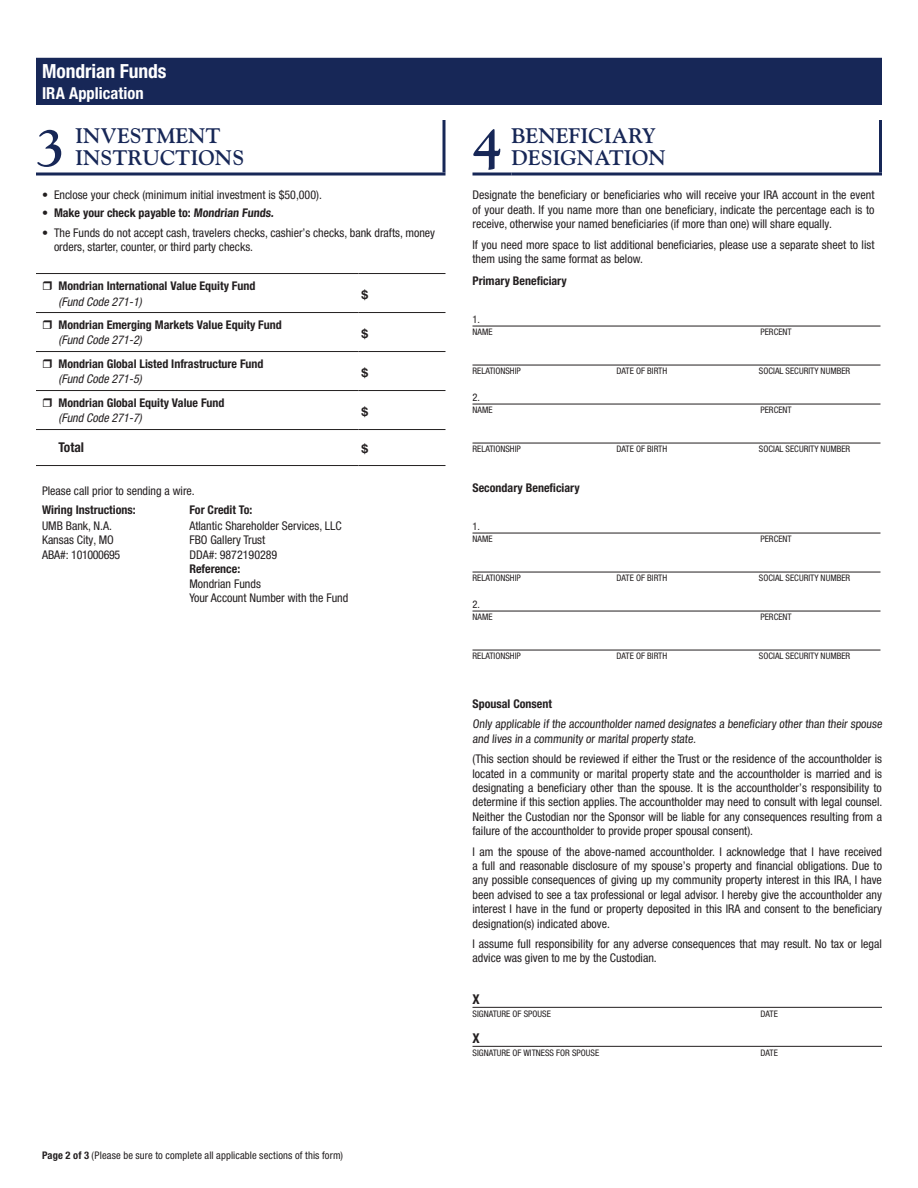
<style>
.page{position:relative;width:918px;height:1188px;background:#fff}
.page>*{position:absolute;margin:0;border:0;box-sizing:border-box;transform-origin:0 0}
.t1{font:700 54px "Goudy Std";color:#172757}
.t2{font:700 21px/22.5px "Goudy Std";color:#172757}
.t3{font:700 condensed 19.5px "Helvetica Neue LT Pro";color:#fff}
.t4{font:700 condensed 16.5px "Helvetica Neue LT Pro";color:#fff}
.t5{font:700 condensed 13.5px "Helvetica Neue LT Pro";color:#231f20}
.t6{font:condensed 12px/14.4px "Helvetica Neue LT Pro";color:#231f20}
.t7{font:700 condensed 12px "Helvetica Neue LT Pro";color:#231f20}
.t8{font:italic condensed 12px "Helvetica Neue LT Pro";color:#231f20}
.t9{font:condensed 12px "Helvetica Neue LT Pro";letter-spacing:-.03em;color:#231f20}
.t10{font:700 12px "Helvetica Neue LT Std";color:#231f20}
.t11{font:condensed 10.5px "Helvetica Neue LT Pro";letter-spacing:.015em;color:#231f20}
.t12{font:condensed 9px "Helvetica Neue LT Pro";color:#231f20}
.s1{font-family:"Helvetica Neue LT Std";font-stretch:normal}
.s2{font-weight:700}
</style>
<div class="page">
<hr style="left:472px;top:326px;width:408px;height:1px;background:#231f20">
<hr style="left:472px;top:404px;width:408px;height:1px;background:#231f20">
<hr style="left:472px;top:533px;width:408px;height:1px;background:#231f20">
<hr style="left:472px;top:611px;width:408px;height:1px;background:#231f20">
<hr style="left:472px;top:365px;width:408px;height:1px;background:#231f20">
<hr style="left:472px;top:443px;width:408px;height:1px;background:#231f20">
<hr style="left:472px;top:572px;width:408px;height:1px;background:#231f20">
<hr style="left:472px;top:650px;width:408px;height:1px;background:#231f20">
<hr style="left:472px;top:1007px;width:410px;height:1px;background:#231f20">
<hr style="left:472px;top:1046px;width:410px;height:1px;background:#231f20">
<svg style="left:472px;top:172px;width:40px;height:4px"></svg>
<hr style="left:879px;top:120px;width:3px;height:52px;background:#172757">
<svg style="left:512px;top:172px;width:370px;height:4px"></svg>
<div style="left:36px;top:58px;width:846px;height:47px;background:#172757"></div>
<svg style="left:442px;top:120px;width:4px;height:52px"></svg>
<svg style="left:36px;top:172px;width:39px;height:4px"></svg>
<svg style="left:75px;top:172px;width:371px;height:4px"></svg>
<hr style="left:36px;top:273px;width:322px;height:1px;background:#231f20">
<hr style="left:358px;top:273px;width:88px;height:1px;background:#231f20">
<hr style="left:36px;top:312px;width:322px;height:1px;background:#231f20">
<hr style="left:358px;top:312px;width:88px;height:1px;background:#231f20">
<hr style="left:36px;top:351px;width:322px;height:1px;background:#231f20">
<hr style="left:358px;top:351px;width:88px;height:1px;background:#231f20">
<hr style="left:36px;top:390px;width:322px;height:1px;background:#231f20">
<hr style="left:358px;top:390px;width:88px;height:1px;background:#231f20">
<hr style="left:36px;top:429px;width:322px;height:1px;background:#231f20">
<hr style="left:358px;top:429px;width:88px;height:1px;background:#231f20">
<hr style="left:36px;top:465px;width:322px;height:1px;background:#231f20">
<hr style="left:358px;top:465px;width:88px;height:1px;background:#231f20">
<h3 class="t3" style="left:42px;top:59px;width:126px">Mondrian Funds</h3>
<h3 class="t4" style="left:42px;top:83px;width:103px">IRA Application</h3>
<h1 class="t1" style="left:36px;top:115px;width:32px">3</h1>
<h2 class="t2" style="left:75px;top:124px;width:171px">INVESTMENT<br>INSTRUCTIONS</h2>
<p class="t6" style="left:42px;top:188px;width:281px"><span class="s1">•</span> Enclose your check (minimum initial investment is $50,000).</p>
<p class="t7" style="left:42px;top:206px;width:235px"><span class="s1">•</span> Make your check payable to: Mondrian Funds.</p>
<p class="t6" style="left:54px;top:226px;width:383px;text-indent:-12px"><span class="s1">•</span> The Funds do not accept cash, travelers checks, cashier’s checks, bank drafts, money orders, starter, counter, or third party checks.</p>
<p class="t7" style="left:58px;top:278px;width:198px">Mondrian International Value Equity Fund</p>
<p class="t8" style="left:58px;top:294px;width:85px">(Fund Code 271-1)</p>
<p class="t10" style="left:362px;top:287px;width:8px">$</p>
<p class="t7" style="left:58px;top:318px;width:225px">Mondrian Emerging Markets Value Equity Fund</p>
<p class="t8" style="left:58px;top:333px;width:85px">(Fund Code 271-2)</p>
<p class="t7" style="left:58px;top:357px;width:207px">Mondrian Global Listed Infrastructure Fund</p>
<p class="t8" style="left:58px;top:372px;width:85px">(Fund Code 271-5)</p>
<p class="t7" style="left:58px;top:396px;width:168px">Mondrian Global Equity Value Fund</p>
<p class="t8" style="left:58px;top:411px;width:85px">(Fund Code 271-7)</p>
<p class="t10" style="left:362px;top:326px;width:8px">$</p>
<p class="t10" style="left:362px;top:365px;width:8px">$</p>
<p class="t10" style="left:362px;top:404px;width:8px">$</p>
<p class="t5" style="left:58px;top:439px;width:27px">Total</p>
<p class="t10" style="left:362px;top:442px;width:8px">$</p>
<p class="t6" style="left:42px;top:483px;width:154px">Please call prior to sending a wire.</p>
<p class="t7" style="left:42px;top:502px;width:95px">Wiring Instructions:</p>
<p class="t7" style="left:189px;top:502px;width:65px">For Credit To:</p>
<p class="t6" style="left:42px;top:518px;width:71px">UMB Bank, N.A.</p>
<p class="t6" style="left:189px;top:518px;width:154px">Atlantic Shareholder Services, LLC</p>
<p class="t6" style="left:42px;top:533px;width:73px">Kansas City, MO</p>
<p class="t6" style="left:189px;top:533px;width:77px">FBO Gallery Trust</p>
<p class="t9" style="left:42px;top:548px;width:80px">ABA#: 101000695</p>
<p class="t6" style="left:189px;top:547px;width:90px">DDA#: 9872190289</p>
<p class="t7" style="left:189px;top:562px;width:52px">Reference:</p>
<p class="t6" style="left:189px;top:576px;width:161px">Mondrian Funds<br>Your Account Number with the Fund</p>
<h1 class="t1" style="left:472px;top:115px;width:32px">4</h1>
<h2 class="t2" style="left:512px;top:124px;width:156px">BENEFICIARY<br>DESIGNATION</h2>
<p class="t6" style="left:472px;top:188px;width:404px;text-align:justify">Designate the beneficiary or beneficiaries who will receive your IRA account in the event of your death. If you name more than one beneficiary, indicate the percentage each is to receive, otherwise your named beneficiaries (if more than one) will share equally.</p>
<p class="t6" style="left:472px;top:237px;width:404px">If you need more space to list additional beneficiaries, please use a separate sheet to list them using the same format as below.</p>
<p class="t7" style="left:472px;top:274px;width:96px">Primary Beneficiary</p>
<p class="t11" style="left:472px;top:313px;width:9px">1.</p>
<p class="t12" style="left:472px;top:327px;width:22px">NAME</p>
<p class="t12" style="left:760px;top:327px;width:33px">PERCENT</p>
<p class="t12" style="left:472px;top:366px;width:50px">RELATIONSHIP</p>
<p class="t12" style="left:616px;top:366px;width:52px">DATE OF BIRTH</p>
<p class="t12" style="left:759px;top:366px;width:93px">SOCIAL SECURITY NUMBER</p>
<p class="t11" style="left:472px;top:391px;width:9px">2.</p>
<p class="t12" style="left:472px;top:405px;width:22px">NAME</p>
<p class="t12" style="left:760px;top:405px;width:33px">PERCENT</p>
<p class="t12" style="left:472px;top:444px;width:50px">RELATIONSHIP</p>
<p class="t12" style="left:616px;top:444px;width:52px">DATE OF BIRTH</p>
<p class="t12" style="left:759px;top:444px;width:93px">SOCIAL SECURITY NUMBER</p>
<p class="t7" style="left:472px;top:481px;width:109px">Secondary Beneficiary</p>
<p class="t11" style="left:472px;top:520px;width:9px">1.</p>
<p class="t12" style="left:472px;top:534px;width:22px">NAME</p>
<p class="t12" style="left:760px;top:534px;width:33px">PERCENT</p>
<p class="t12" style="left:472px;top:573px;width:50px">RELATIONSHIP</p>
<p class="t12" style="left:616px;top:573px;width:52px">DATE OF BIRTH</p>
<p class="t12" style="left:759px;top:573px;width:93px">SOCIAL SECURITY NUMBER</p>
<p class="t11" style="left:472px;top:598px;width:9px">2.</p>
<p class="t12" style="left:472px;top:612px;width:22px">NAME</p>
<p class="t12" style="left:760px;top:612px;width:33px">PERCENT</p>
<p class="t12" style="left:472px;top:651px;width:50px">RELATIONSHIP</p>
<p class="t12" style="left:616px;top:651px;width:52px">DATE OF BIRTH</p>
<p class="t12" style="left:759px;top:651px;width:93px">SOCIAL SECURITY NUMBER</p>
<p class="t7" style="left:472px;top:696px;width:81px">Spousal Consent</p>
<p class="t6" style="left:472px;top:717px;width:413px">Only applicable if the accountholder named designates a beneficiary other than their spouse and lives in a community or marital property state.</p>
<p class="t6" style="left:472px;top:752px;width:411px;text-align:justify">(This section should be reviewed if either the Trust or the residence of the accountholder is located in a community or marital property state and the accountholder is married and is designating a beneficiary other than the spouse. It is the accountholder’s responsibility to determine if this section applies. The accountholder may need to consult with legal counsel.<br>Neither the Custodian nor the Sponsor will be liable for any consequences resulting from a failure of the accountholder to provide proper spousal consent).</p>
<p class="t6" style="left:472px;top:844px;width:411px;text-align:justify">I am the spouse of the above‑named accountholder. I acknowledge that I have received a full and reasonable disclosure of my spouse’s property and financial obligations. Due to any possible consequences of giving up my community property interest in this IRA, I have been advised to see a tax professional or legal advisor. I hereby give the accountholder any interest I have in the fund or property deposited in this IRA and consent to the beneficiary designation(s) indicated above.</p>
<p class="t6" style="left:472px;top:936px;width:411px">I assume full responsibility for any adverse consequences that may result. No tax or legal advice was given to me by the Custodian.</p>
<p class="t5" style="left:472px;top:991px;width:9px">X</p>
<p class="t12" style="left:472px;top:1008px;width:80px">SIGNATURE OF SPOUSE</p>
<p class="t12" style="left:760px;top:1008px;width:19px">DATE</p>
<p class="t5" style="left:472px;top:1030px;width:9px">X</p>
<p class="t12" style="left:472px;top:1047px;width:128px">SIGNATURE OF WITNESS FOR SPOUSE</p>
<p class="t12" style="left:760px;top:1047px;width:19px">DATE</p>
<p class="t11" style="left:42px;top:1150px;width:303px"><span class="s2">Page 2 of 3</span> (Please be sure to complete all applicable sections of this form)</p>
</div>
